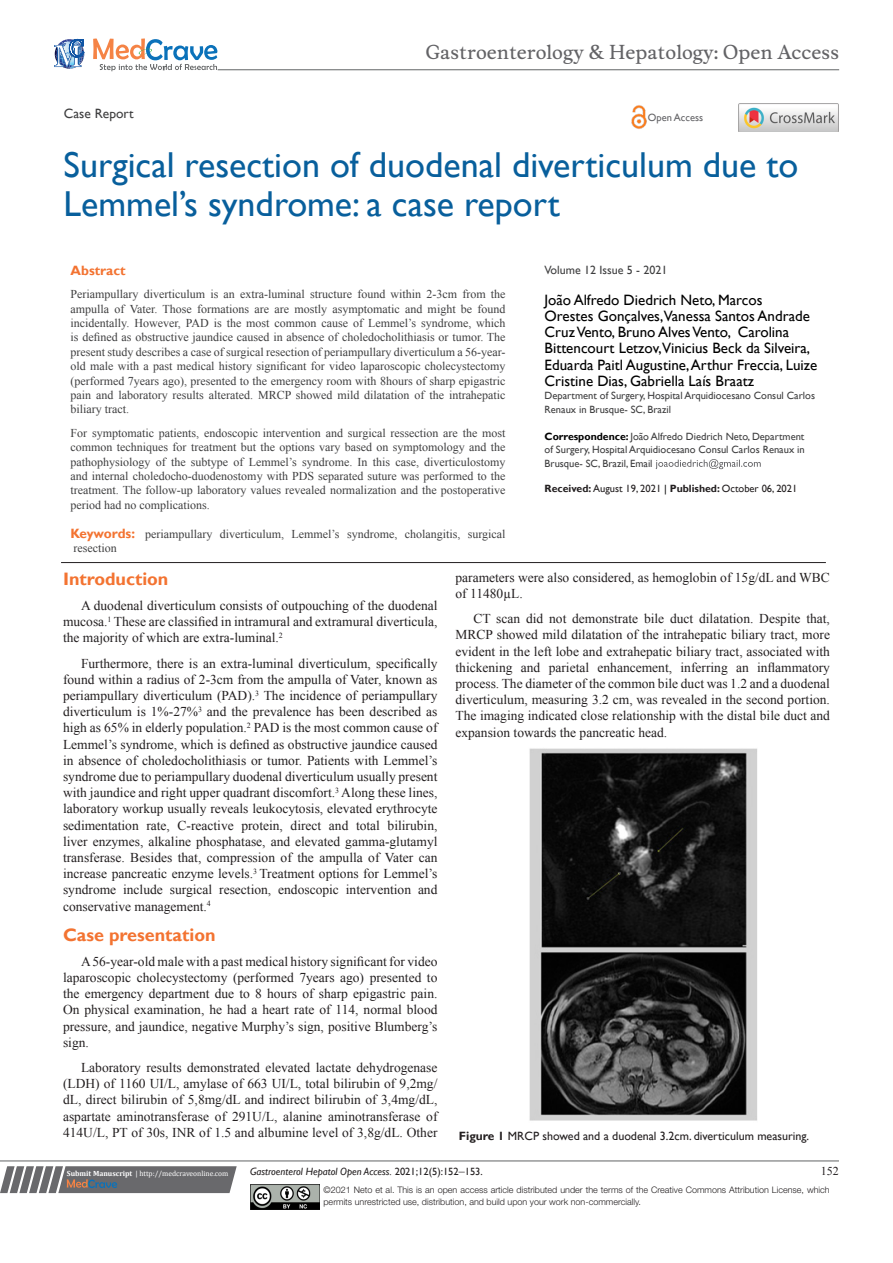
<style>
.page{position:relative;width:893px;height:1263px;background:#fff}
.page>*{position:absolute;margin:0;border:0;box-sizing:border-box;transform-origin:0 0}
.t1{font:36px/39px "Gill Sans";color:#085f9c}
.t2{font:18.6px "Musee";color:#636366}
.t3{font:700 18px "Gill Sans";color:#f37331}
.t4{font:15px/16.2px "Gill Sans";color:#000}
.t5{font:13.5px/16.2px "Times New Roman";color:#231f20;text-align:justify}
.t6{font:13.5px "Gill Sans";color:#3e3e3f}
.t7{font:700 13.5px "Gill Sans";color:#f37331}
.t8{font:12px/14.4px "Times New Roman";color:#3e3e3f;text-align:justify}
.t9{font:12px "Gill Sans";color:#231f20}
.t10{font:12px "Gill Sans";color:#3e3e3f}
.t11{font:12px "Times New Roman";color:#231f20}
.t12{font:10.5px/13.5px "Gill Sans";color:#3e3e3f}
.t13{font:italic 10.5px "Gill Sans";color:#231f20}
.t14{font:10.5px "Gill Sans";color:#231f20}
.t15{font:10.5px "Gill Sans";color:#636366}
.t16{font:300 9px/12px "Helvetica Neue LT Std";color:#231f20}
.t17{font:7.5px "Cambria";color:#fff}
.s1{font-family:"Gill Sans";font-weight:700;font-size:13.5px;color:#f37331}
.s2{font-weight:700;color:#000}
.s3{font-weight:700}
.s4{color:#000}
.s5{font-style:normal}
.s6{font-family:"Times New Roman";font-style:normal;font-size:12px}
</style>
<div class="page">
<svg style="left:0;top:1166px;width:237px;height:27px;background:#78787a"></svg>
<hr style="left:0;top:1161px;width:839px;height:1px;background:#626465">
<hr style="left:61px;top:562px;width:765px;height:1px;background:#231f20">
<img style="left:250px;top:1185px;width:69px;height:24px">
<svg style="left:655px;top:459px;width:106px;height:10px"></svg>
<svg style="left:54px;top:39px;width:30px;height:30px"></svg>
<svg style="left:93px;top:38px;width:124px;height:33px"></svg>
<hr style="left:218px;top:70px;width:621px;height:1px;background:#626465">
<img style="left:631px;top:105px;width:16px;height:24px">
<img style="left:739px;top:104px;width:99px;height:28px">
<img style="left:529px;top:748px;width:228px;height:373px">
<p class="t2" style="left:425px;top:41px;width:415px">Gastroenterology &amp; Hepatology: Open Access</p>
<p class="t6" style="left:64px;top:105px;width:71px">Case Report</p>
<p class="t15" style="left:648px;top:112px;width:57px">Open Access</p>
<p class="t1" style="left:64px;top:146px;width:736px">Surgical resection of duodenal diverticulum due to<br>Lemmel’s syndrome: a case report</p>
<p class="t7" style="left:71px;top:262px;width:57px">Abstract</p>
<p class="t8" style="left:71px;top:287px;width:437px">Periampullary diverticulum is an extra-luminal structure found within 2-3cm from the ampulla of Vater. Those formations are are mostly asymptomatic and might be found incidentally. However, PAD is the most common cause of Lemmel’s syndrome, which is defined as obstructive jaundice caused in absence of choledocholithiasis or tumor. The present study describes a case of surgical resection of periampullary diverticulum a 56-year&shy;old male with a past medical history significant for video laparoscopic cholecystectomy (performed 7years ago), presented to the emergency room with 8hours of sharp epigastric pain and laboratory results alterated. MRCP showed mild dilatation of the intrahepatic biliary tract.</p>
<p class="t8" style="left:71px;top:425px;width:437px">For symptomatic patients, endoscopic intervention and surgical ressection are the most common techniques for treatment but the options vary based on symptomology and the pathophysiology of the subtype of Lemmel’s syndrome. In this case, diverticulostomy and internal choledocho-duodenostomy with PDS separated suture was performed to the treatment. The follow-up laboratory values revealed normalization and the postoperative period had no complications.</p>
<p class="t8" style="left:71px;top:526px;width:437px"><span class="s1">Keywords:</span> periampullary diverticulum, Lemmel’s syndrome, cholangitis, surgical resection</p>
<p class="t10" style="left:545px;top:263px;width:124px">Volume 12 Issue 5 - 2021</p>
<p class="t4" style="left:545px;top:292px;width:274px">João Alfredo Diedrich Neto, Marcos<br>Orestes Gonçalves,Vanessa Santos Andrade Cruz Vento, Bruno Alves Vento, Carolina Bittencourt Letzov,Vinicius Beck da Silveira, Eduarda Paitl Augustine, Arthur Freccia, Luize Cristine Dias, Gabriella Laís Braatz</p>
<p class="t12" style="left:545px;top:389px;width:272px">Department of Surgery, Hospital Arquidiocesano Consul Carlos<br>Renaux in Brusque- SC, Brazil</p>
<p class="t12" style="left:545px;top:430px;width:262px;text-align:justify"><span class="s2">Correspondence:</span> João Alfredo Diedrich Neto, Department of Surgery, Hospital Arquidiocesano Consul Carlos Renaux in Brusque- SC, Brazil, Email</p>
<p class="t14" style="left:545px;top:482px;width:254px"><span class="s3">Received:</span> August 19, 2021 <span class="s4">|</span> <span class="s3">Published:</span> October 06, 2021</p>
<p class="t5" style="left:455px;top:569px;width:376px">parameters were also considered, as hemoglobin of 15g/dL and WBC of 11480µL.</p>
<p class="t5" style="left:455px;top:610px;width:376px;text-indent:18px">CT scan did not demonstrate bile duct dilatation. Despite that, MRCP showed mild dilatation of the intrahepatic biliary tract, more evident in the left lobe and extrahepatic biliary tract, associated with thickening and parietal enhancement, inferring an inflammatory process. The diameter of the common bile duct was 1.2 and a duodenal diverticulum, measuring 3.2 cm, was revealed in the second portion.<br>The imaging indicated close relationship with the distal bile duct and expansion towards the pancreatic head.</p>
<p class="t3" style="left:63px;top:568px;width:107px">Introduction</p>
<p class="t5" style="left:63px;top:597px;width:376px;text-indent:18px">A duodenal diverticulum consists of outpouching of the duodenal mucosa.<sup>1</sup> These are classified in intramural and extramural diverticula, the majority of which are extra-luminal.<sup>2</sup></p>
<p class="t5" style="left:63px;top:655px;width:376px;text-indent:18px">Furthermore, there is an extra-luminal diverticulum, specifically found within a radius of 2-3cm from the ampulla of Vater, known as periampullary diverticulum (PAD).<sup>3</sup> The incidence of periampullary diverticulum is 1%-27%<sup>3</sup> and the prevalence has been described as high as 65% in elderly population.<sup>2</sup> PAD is the most common cause of Lemmel’s syndrome, which is defined as obstructive jaundice caused in absence of choledocholithiasis or tumor. Patients with Lemmel’s syndrome due to periampullary duodenal diverticulum usually present with jaundice and right upper quadrant discomfort.<sup>3</sup> Along these lines, laboratory workup usually reveals leukocytosis, elevated erythrocyte sedimentation rate, C-reactive protein, direct and total bilirubin, liver enzymes, alkaline phosphatase, and elevated gamma-glutamyl transferase. Besides that, compression of the ampulla of Vater can increase pancreatic enzyme levels.<sup>3</sup> Treatment options for Lemmel’s syndrome include surgical resection, endoscopic intervention and conservative management.<sup>4</sup></p>
<p class="t3" style="left:63px;top:924px;width:154px">Case presentation</p>
<p class="t5" style="left:63px;top:953px;width:376px;text-indent:18px">A 56-year-old male with a past medical history significant for video laparoscopic cholecystectomy (performed 7years ago) presented to the emergency department due to 8 hours of sharp epigastric pain.<br>On physical examination, he had a heart rate of 114, normal blood pressure, and jaundice, negative Murphy’s sign, positive Blumberg’s sign.</p>
<p class="t5" style="left:63px;top:1059px;width:376px;text-indent:18px">Laboratory results demonstrated elevated lactate dehydrogenase (LDH) of 1160 UI/L, amylase of 663 UI/L, total bilirubin of 9,2mg/ dL, direct bilirubin of 5,8mg/dL and indirect bilirubin of 3,4mg/dL, aspartate aminotransferase of 291U/L, alanine aminotransferase of 414U/L, PT of 30s, INR of 1.5 and albumine level of 3,8g/dL. Other</p>
<p class="t9" style="left:459px;top:1129px;width:352px"><span class="s3">Figure 1</span> MRCP showed and a duodenal 3.2cm. diverticulum measuring.</p>
<p class="t13" style="left:250px;top:1165px;width:234px">Gastroenterol Hepatol Open Access. <span class="s5">2021;12(5):152</span><span class="s6">‒</span><span class="s5">153.</span></p>
<p class="t11" style="left:821px;top:1163px;width:19px">152</p>
<p class="t16" style="left:323px;top:1183px;width:508px">©2021 Neto et al. This is an open access article distributed under the terms of the Creative Commons Attribution License, which permits unrestricted use, distribution, and build upon your work non-commercially.</p>
<p class="t17" style="left:67px;top:1169px;width:163px"><span class="s3">Submit Manuscript</span> | http://medcraveonline.com</p>
</div>
